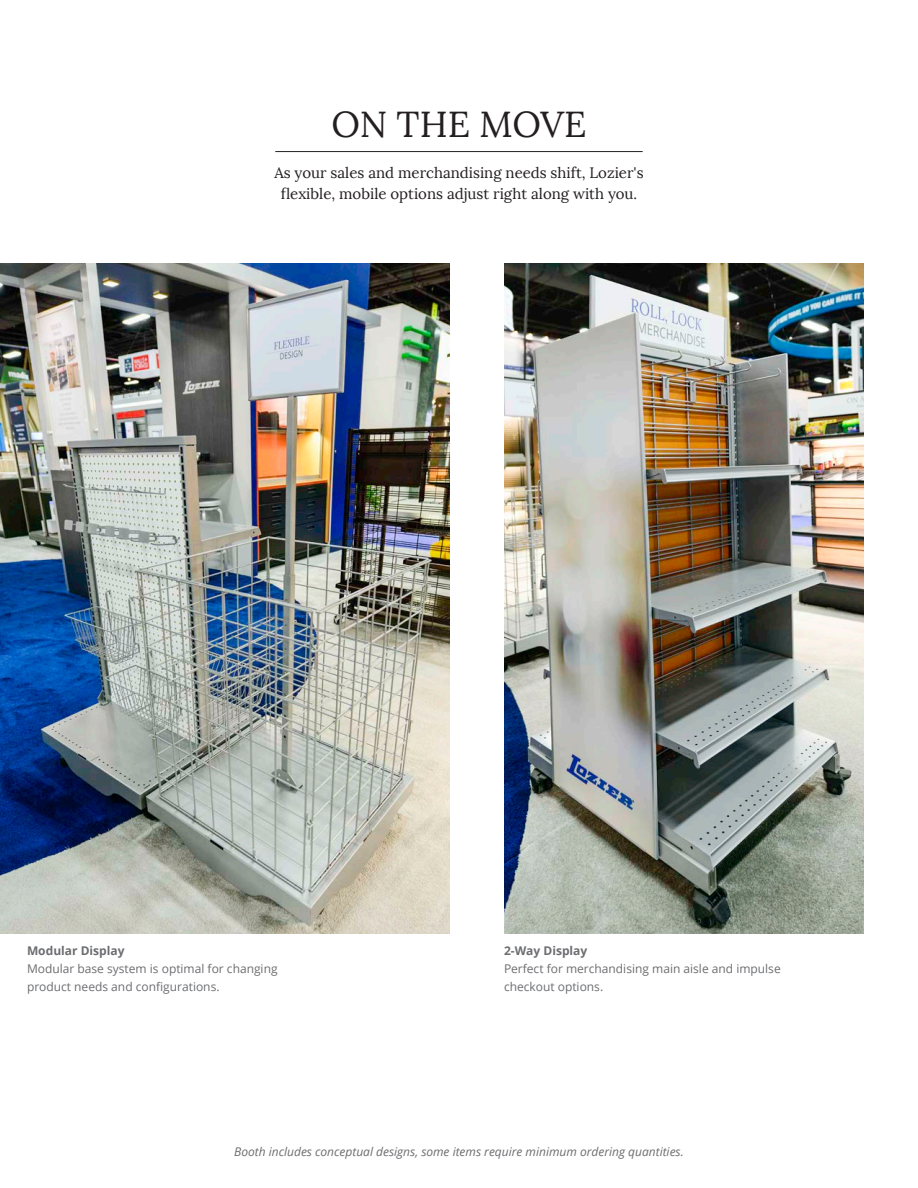
<style>
.page{position:relative;width:918px;height:1188px;background:#fff}
.page>*{position:absolute;margin:0;border:0;box-sizing:border-box;transform-origin:0 0}
.t1{font:36px "Lora";color:#231f20}
.body_copy{font:15px/21px "Lora";color:#231f20;text-align:center}
.captions{font:12px/18px "Open Sans";color:#6c6d70}
.t2{font:italic 12px "Open Sans";color:#6c6d70}
.captions-2{font:700 12px "Open Sans";color:#6c6d70}
</style>
<div class="page">
<img style="left:0;top:264px;width:450px;height:669px">
<img style="left:504px;top:264px;width:360px;height:669px">
<hr style="left:275px;top:151px;width:368px;height:1px;background:#231f20">
<p class="t1" style="left:331px;top:102px;width:257px">ON THE MOVE</p>
<p class="body_copy" style="left:274px;top:162px;width:371px">As your sales and merchandising needs shift, Lozier's flexible, mobile options adjust right along with you.</p>
<p class="captions-2" style="left:27px;top:942px;width:99px">Modular Display</p>
<p class="captions" style="left:27px;top:959px;width:252px">Modular base system is optimal for changing product needs and configurations.</p>
<p class="captions-2" style="left:504px;top:942px;width:85px">2-Way Display</p>
<p class="captions" style="left:504px;top:959px;width:278px">Perfect for merchandising main aisle and impulse checkout options.</p>
<p class="t2" style="left:234px;top:1144px;width:451px">Booth includes conceptual designs, some items require minimum ordering quantities.</p>
</div>
